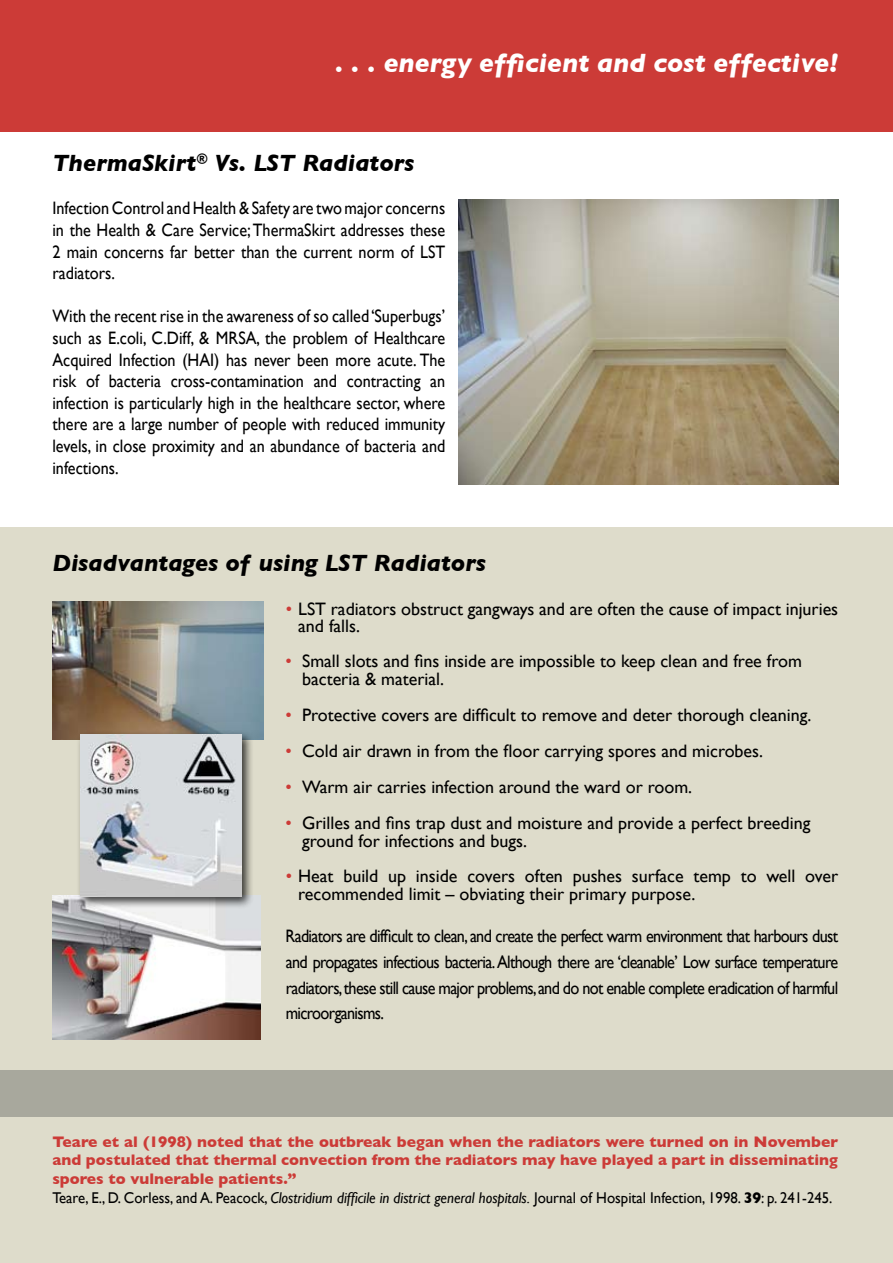
<style>
.page{position:relative;width:893px;height:1263px;background:#fff}
.page>*{position:absolute;margin:0;border:0;box-sizing:border-box;transform-origin:0 0}
.t1{font:italic 700 27px "Gill Sans";color:#fff}
.t2{font:italic 700 24px "Gill Sans";color:#000}
.t3{font:18px/21.6px "Gill Sans";color:#000;text-align:justify;scale:.9 1}
.t4{font:18px/17.2px "Gill Sans";color:#000}
.t5{font:700 15.6px/18.8px "Gill Sans";color:#cc3b37}
.s1{color:#cc3b37}
.s2{font-weight:400;color:#000}
.s3{font-weight:400;font-style:italic;color:#000}
.s4{color:#000}
</style>
<div class="page">
<div style="left:0;top:527px;width:893px;height:559px;background:#dedccb"></div>
<div style="left:0;top:0;width:893px;height:131px;background:#cc3b37"></div>
<div style="left:0;top:1098px;width:893px;height:165px;background:#dedccb"></div>
<div style="left:0;top:1070px;width:893px;height:46px;background:#a8a89d"></div>
<img style="left:458px;top:200px;width:380px;height:285px">
<img style="left:52px;top:601px;width:212px;height:139px">
<img style="left:52px;top:895px;width:209px;height:144px">
<div style="left:76px;top:730px;width:184px;height:186px;background:#000;opacity:.75"></div>
<img style="left:80px;top:734px;width:161px;height:163px">
<h1 class="t1" style="left:336px;top:47px;width:504px">. . . energy efficient and cost effective!</h1>
<h2 class="t2" style="left:52px;top:149px;width:364px">ThermaSkirt<sup>®</sup> Vs. LST Radiators</h2>
<p class="t3" style="left:52px;top:197px;width:438px">Infection Control and Health &amp; Safety are two major concerns in the Health &amp; Care Service; ThermaSkirt addresses these 2 main concerns far better than the current norm of LST radiators.</p>
<p class="t3" style="left:52px;top:305px;width:438px">With the recent rise in the awareness of so called ‘Superbugs’ such as E.coli, C.Diff, &amp; MRSA, the problem of Healthcare Acquired Infection (HAI) has never been more acute. The risk of bacteria cross-contamination and contracting an infection is particularly high in the healthcare sector, where there are a large number of people with reduced immunity levels, in close proximity and an abundance of bacteria and infections.</p>
<h2 class="t2" style="left:52px;top:549px;width:435px">Disadvantages of using LST Radiators</h2>
<p class="t4" style="left:298px;top:600px;width:541px;text-indent:-12px"><span class="s1">•</span> LST radiators obstruct gangways and are often the cause of impact injuries and falls.</p>
<p class="t4" style="left:302px;top:652px;width:501px;line-height:18px;text-indent:-17px"><span class="s1">•</span> Small slots and fins inside are impossible to keep clean and free from bacteria &amp; material.</p>
<p class="t4" style="left:286px;top:706px;width:527px"><span class="s1">•</span> Protective covers are difficult to remove and deter thorough cleaning.</p>
<p class="t4" style="left:286px;top:742px;width:479px"><span class="s1">•</span> Cold air drawn in from the floor carrying spores and microbes.</p>
<p class="t4" style="left:286px;top:778px;width:408px"><span class="s1">•</span> Warm air carries infection around the ward or room.</p>
<p class="t4" style="left:302px;top:814px;width:510px;line-height:18px;text-indent:-17px"><span class="s1">•</span> Grilles and fins trap dust and moisture and provide a perfect breeding ground for infections and bugs.</p>
<p class="t4" style="left:298px;top:867px;width:541px;text-indent:-12px"><span class="s1">•</span> Heat build up inside covers often pushes surface temp to well over recommended limit – obviating their primary purpose.</p>
<p class="t3" style="left:286px;top:923px;width:616px;line-height:25.5px">Radiators are difficult to clean, and create the perfect warm environment that harbours dust and propagates infectious bacteria. Although there are ‘cleanable’ Low surface temperature radiators, these still cause major problems, and do not enable complete eradication of harmful microorganisms.</p>
<p class="t5" style="left:52px;top:1132px;width:787px">Teare et al (1998) noted that the outbreak began when the radiators were turned on in November and postulated that thermal convection from the radiators may have played a part in disseminating spores to vulnerable patients.”<br><span class="s2">Teare, E., D. Corless, and A. Peacock,</span> <span class="s3">Clostridium difficile in district general hospitals.</span> <span class="s2">Journal of Hospital Infection, 1998.</span> <span class="s4">39</span><span class="s2">: p. 241-245.</span></p>
</div>
